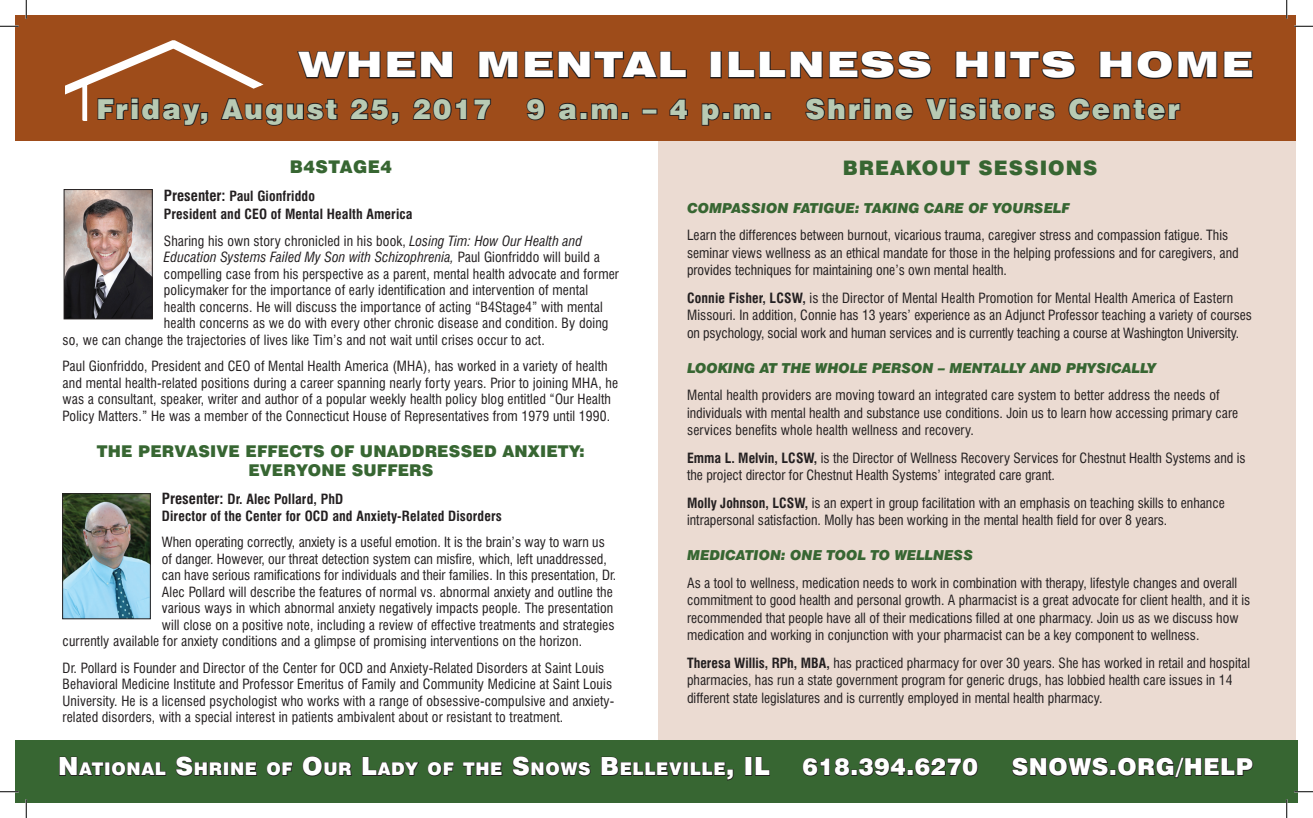
<style>
.page{position:relative;width:1313px;height:818px;background:#fff}
.page>*{position:absolute;margin:0;border:0;box-sizing:border-box;transform-origin:0 0}
.t1{font:900 expanded 35px "Swiss 721 BT";letter-spacing:.075em;color:#fff}
.t2{font:900 27.5px "Swiss 721 BT";letter-spacing:.075em;color:#b8cab3}
.t3{font:900 23.38px "Swiss 721 BT";letter-spacing:.025em;color:#fff}
.t4{font:900 20px "Swiss 721 BT";letter-spacing:.05em;color:#376632}
.t5{font:900 17.5px "Swiss 721 BT";letter-spacing:.035em;color:#fff}
.t6{font:900 17.5px "Swiss 721 BT";letter-spacing:.025em;color:#376632}
.t7{font:900 16.25px "Swiss 721 BT";letter-spacing:.01em;color:#376632}
.t8{font:condensed 13.75px/17.5px "Swiss 721 BT";letter-spacing:.01em;color:#231f20}
.t9{font:700 condensed 13.75px "Swiss 721 BT";letter-spacing:.01em;color:#231f20}
.t10{font:italic 900 13.75px "Swiss 721 BT";color:#376632}
.t11{font:italic condensed 13.75px "Swiss 721 BT";letter-spacing:.01em;color:#231f20}
.s1{font-size:15px}
.s2{font-style:italic}
.s3{font-style:normal}
.s4{font-weight:700}
.s5{font-size:25px}
</style>
<div class="page">
<div style="left:658px;top:18px;width:637px;height:736px;background:#ebdbd2"></div>
<div style="left:15px;top:740px;width:1283px;height:62px;background:#376632"></div>
<div style="left:15px;top:15px;width:1280px;height:126px;background:#9e4c1a"></div>
<div style="left:710px;top:51px;width:12px;height:27px;border:2px solid #231f20"></div>
<svg style="left:728px;top:50px;width:204px;height:30px"></svg>
<svg style="left:955px;top:51px;width:34px;height:28px"></svg>
<div style="left:994px;top:51px;width:12px;height:27px;border:2px solid #231f20"></div>
<svg style="left:1009px;top:50px;width:67px;height:30px"></svg>
<svg style="left:1099px;top:50px;width:155px;height:29px"></svg>
<svg style="left:59px;top:756px;width:46px;height:20px"></svg>
<div style="left:105px;top:762px;width:5px;height:13px;border:1px solid #231f20"></div>
<svg style="left:111px;top:761px;width:56px;height:16px"></svg>
<svg style="left:175px;top:756px;width:48px;height:21px"></svg>
<div style="left:223px;top:762px;width:6px;height:13px;border:1px solid #231f20"></div>
<svg style="left:230px;top:762px;width:27px;height:14px"></svg>
<svg style="left:266px;top:761px;width:27px;height:15px"></svg>
<svg style="left:302px;top:756px;width:50px;height:21px"></svg>
<svg style="left:362px;top:756px;width:58px;height:20px"></svg>
<svg style="left:427px;top:761px;width:27px;height:15px"></svg>
<svg style="left:462px;top:762px;width:41px;height:14px"></svg>
<svg style="left:512px;top:756px;width:79px;height:21px"></svg>
<svg style="left:601px;top:756px;width:82px;height:20px"></svg>
<div style="left:683px;top:762px;width:5px;height:13px;border:1px solid #231f20"></div>
<svg style="left:690px;top:762px;width:44px;height:19px"></svg>
<div style="left:745px;top:756px;width:7px;height:19px;border:1px solid #231f20"></div>
<svg style="left:755px;top:756px;width:15px;height:20px"></svg>
<svg style="left:802px;top:757px;width:176px;height:20px"></svg>
<svg style="left:1012px;top:757px;width:241px;height:21px"></svg>
<img style="left:64px;top:495px;width:85px;height:122px">
<div style="left:62px;top:493px;width:89px;height:126px;border:1px solid #231f20"></div>
<img style="left:66px;top:191px;width:85px;height:126px">
<div style="left:64px;top:189px;width:89px;height:130px;border:1px solid #231f20"></div>
<svg style="left:66px;top:40px;width:622px;height:86px"></svg>
<svg style="left:701px;top:103px;width:19px;height:23px"></svg>
<div style="left:722px;top:112px;width:8px;height:8px;border:2px solid #231f20"></div>
<svg style="left:733px;top:103px;width:28px;height:17px"></svg>
<div style="left:763px;top:112px;width:8px;height:8px;border:2px solid #231f20"></div>
<svg style="left:805px;top:97px;width:109px;height:24px"></svg>
<svg style="left:925px;top:97px;width:131px;height:24px"></svg>
<svg style="left:1068px;top:97px;width:113px;height:24px"></svg>
<svg style="left:0;top:25px;width:19px;height:2px"></svg>
<svg style="left:1294px;top:25px;width:18px;height:2px"></svg>
<svg style="left:0;top:791px;width:19px;height:1px"></svg>
<svg style="left:1294px;top:791px;width:18px;height:1px"></svg>
<svg style="left:25px;top:0;width:2px;height:19px"></svg>
<svg style="left:25px;top:799px;width:2px;height:19px"></svg>
<svg style="left:1286px;top:0;width:1px;height:19px"></svg>
<svg style="left:1285px;top:799px;width:2px;height:19px"></svg>
<p class="t1" style="left:300px;top:44px;width:953px">WHEN MENTAL ILLNESS HITS HOME</p>
<p class="t2" style="left:97px;top:92px;width:396px">Friday, August 25, 2017</p>
<p class="t2" style="left:527px;top:92px;width:654px">9 a.m. – 4 p.m. Shrine Visitors Center</p>
<p class="t6" style="left:290px;top:156px;width:104px">B4STAGE4</p>
<p class="t9" style="left:164px;top:188px;width:153px"><span class="s1">Presenter:</span> Paul Gionfriddo</p>
<p class="t9" style="left:164px;top:206px;width:250px">President and CEO of Mental Health America</p>
<p class="t8" style="left:164px;top:232px;width:420px">Sharing his own story chronicled in his book, <span class="s2">Losing Tim: How Our Health and</span></p>
<p class="t11" style="left:164px;top:249px;width:437px">Education Systems Failed My Son with Schizophrenia, <span class="s3">Paul Gionfriddo will build a</span></p>
<p class="t8" style="left:164px;top:265px;width:456px">compelling case from his perspective as a parent, mental health advocate and former</p>
<p class="t8" style="left:164px;top:281px;width:426px">policymaker for the importance of early identification and intervention of mental</p>
<p class="t8" style="left:164px;top:298px;width:440px">health concerns. He will discuss the importance of acting “B4Stage4” with mental</p>
<p class="t8" style="left:164px;top:314px;width:446px">health concerns as we do with every other chronic disease and condition. By doing</p>
<p class="t8" style="left:63px;top:331px;width:484px">so, we can change the trajectories of lives like Tim’s and not wait until crises occur to act.</p>
<p class="t8" style="left:63px;top:358px;width:557px;line-height:16.5px">Paul Gionfriddo, President and CEO of Mental Health America (MHA), has worked in a variety of health and mental health-related positions during a career spanning nearly forty years. Prior to joining MHA, he was a consultant, speaker, writer and author of a popular weekly health policy blog entitled “Our Health Policy Matters.” He was a member of the Connecticut House of Representatives from 1979 until 1990.</p>
<p class="t7" style="left:97px;top:441px;width:489px">THE PERVASIVE EFFECTS OF UNADDRESSED ANXIETY:</p>
<p class="t7" style="left:248px;top:460px;width:186px">EVERYONE SUFFERS</p>
<p class="t9" style="left:162px;top:491px;width:183px"><span class="s1">Presenter:</span> Dr. Alec Pollard, PhD</p>
<p class="t9" style="left:162px;top:507px;width:341px">Director of the Center for OCD and Anxiety-Related Disorders</p>
<p class="t8" style="left:162px;top:533px;width:444px">When operating correctly, anxiety is a useful emotion. It is the brain’s way to warn us</p>
<p class="t8" style="left:162px;top:550px;width:446px">of danger. However, our threat detection system can misfire, which, left unaddressed,</p>
<p class="t8" style="left:162px;top:566px;width:456px">can have serious ramifications for individuals and their families. In this presentation, Dr.</p>
<p class="t8" style="left:162px;top:583px;width:452px">Alec Pollard will describe the features of normal vs. abnormal anxiety and outline the</p>
<p class="t8" style="left:162px;top:599px;width:453px">various ways in which abnormal anxiety negatively impacts people. The presentation</p>
<p class="t8" style="left:162px;top:616px;width:454px">will close on a positive note, including a review of effective treatments and strategies</p>
<p class="t8" style="left:63px;top:632px;width:521px">currently available for anxiety conditions and a glimpse of promising interventions on the horizon.</p>
<p class="t8" style="left:63px;top:659px;width:553px;line-height:16.5px">Dr. Pollard is Founder and Director of the Center for OCD and Anxiety-Related Disorders at Saint Louis Behavioral Medicine Institute and Professor Emeritus of Family and Community Medicine at Saint Louis University. He is a licensed psychologist who works with a range of obsessive-compulsive and anxiety&shy;related disorders, with a special interest in patients ambivalent about or resistant to treatment.</p>
<p class="t4" style="left:842px;top:156px;width:256px">BREAKOUT SESSIONS</p>
<p class="t10" style="left:687px;top:199px;width:384px">COMPASSION FATIGUE: TAKING CARE OF YOURSELF</p>
<p class="t8" style="left:687px;top:226px;width:553px">Learn the differences between burnout, vicarious trauma, caregiver stress and compassion fatigue. This seminar views wellness as an ethical mandate for those in the helping professions and for caregivers, and provides techniques for maintaining one’s own mental health.</p>
<p class="t8" style="left:687px;top:289px;width:566px"><span class="s4">Connie Fisher, LCSW,</span> is the Director of Mental Health Promotion for Mental Health America of Eastern<br>Missouri. In addition, Connie has 13 years’ experience as an Adjunct Professor teaching a variety of courses on psychology, social work and human services and is currently teaching a course at Washington University.</p>
<p class="t10" style="left:687px;top:359px;width:471px">LOOKING AT THE WHOLE PERSON – MENTALLY AND PHYSICALLY</p>
<p class="t8" style="left:687px;top:386px;width:552px">Mental health providers are moving toward an integrated care system to better address the needs of individuals with mental health and substance use conditions. Join us to learn how accessing primary care services benefits whole health wellness and recovery.</p>
<p class="t8" style="left:687px;top:449px;width:560px"><span class="s4">Emma L. Melvin, LCSW,</span> is the Director of Wellness Recovery Services for Chestnut Health Systems and is the project director for Chestnut Health Systems’ integrated care grant.</p>
<p class="t8" style="left:687px;top:494px;width:539px"><span class="s4">Molly Johnson, LCSW,</span> is an expert in group facilitation with an emphasis on teaching skills to enhance intrapersonal satisfaction. Molly has been working in the mental health field for over 8 years.</p>
<p class="t10" style="left:687px;top:547px;width:287px">MEDICATION: ONE TOOL TO WELLNESS</p>
<p class="t8" style="left:687px;top:574px;width:564px">As a tool to wellness, medication needs to work in combination with therapy, lifestyle changes and overall commitment to good health and personal growth. A pharmacist is a great advocate for client health, and it is recommended that people have all of their medications filled at one pharmacy. Join us as we discuss how medication and working in conjunction with your pharmacist can be a key component to wellness.</p>
<p class="t8" style="left:687px;top:654px;width:564px"><span class="s4">Theresa Willis, RPh, MBA,</span> has practiced pharmacy for over 30 years. She has worked in retail and hospital pharmacies, has run a state government program for generic drugs, has lobbied health care issues in 14 different state legislatures and is currently employed in mental health pharmacy.</p>
<p class="t5" style="left:58px;top:758px;width:699px"><span class="s5">N</span>ATIONAL <span class="s5">S</span>HRINE OF <span class="s5">O</span>UR <span class="s5">L</span>ADY OF THE <span class="s5">S</span>NOWS <span class="s5">B</span>ELLEVILLE<span class="s5">, IL</span></p>
<p class="t3" style="left:802px;top:752px;width:177px">618.394.6270</p>
<p class="t3" style="left:1011px;top:752px;width:243px">SNOWS.ORG/HELP</p>
</div>
